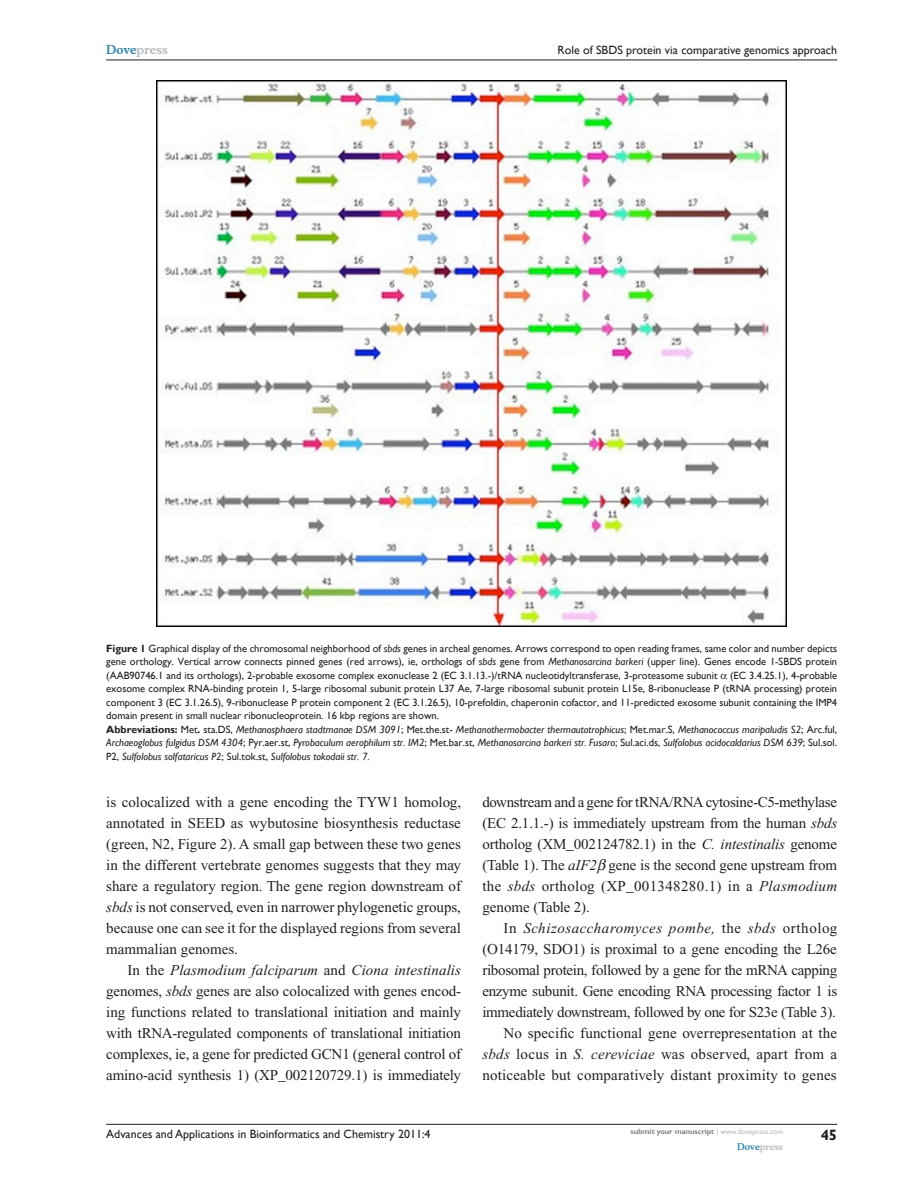
<style>
.page{position:relative;width:918px;height:1188px;background:#fff}
.page>*{position:absolute;margin:0;border:0;box-sizing:border-box;transform-origin:0 0}
.t1{font:15px/21px "Times New Roman";letter-spacing:-.01em;color:#231f20;text-align:justify}
.t2{font:700 15px "Gill Sans";color:#231f20}
.t3{font:12px "Gill Sans";color:#231f20}
.t4{font:700 12px "Musee";color:#b8b9bc}
.t5{font:10.5px/13.5px "Gill Sans";color:#231f20}
.t6{font:700 9px "Musee";color:#b8b9bc}
.t7{font:700 7.5px "Gill Sans";color:#808285}
.s1{color:#3485ae}
.s2{font-weight:700}
.s3{font-style:italic}
.s4{font-weight:400;color:#b8b9bc}
</style>
<div class="page">
<img style="left:157px;top:81px;width:630px;height:546px">
<hr style="left:106px;top:1124px;width:731px;height:1px;background:#231f20">
<hr style="left:106px;top:60px;width:731px;height:1px;background:#231f20">
<p class="t4" style="left:106px;top:43px;width:63px"><span class="s1">Dove</span>press</p>
<p class="t3" style="left:558px;top:43px;width:281px">Role of SBDS protein via comparative genomics approach</p>
<p class="t5" style="left:106px;top:642px;width:732px"><span class="s2">Figure 1</span> Graphical display of the chromosomal neighborhood of <span class="s3">sbds</span> genes in archeal genomes. Arrows correspond to open reading frames, same color and number depicts gene orthology. Vertical arrow connects pinned genes (red arrows), ie, orthologs of <span class="s3">sbds</span> gene from <span class="s3">Methanosarcina barkeri</span> (upper line). Genes encode 1-SBDS protein (AAB90746.1 and its orthologs), 2-probable exosome complex exonuclease 2 (EC 3.1.13.-)/tRNA nucleotidyltransferase, 3-proteasome subunit (EC 3.4.25.1), 4-probable exosome complex RNA-binding protein 1, 5-large ribosomal subunit protein L37 Ae, 7-large ribosomal subunit protein L15e, 8-ribonuclease P (tRNA processing) protein component 3 (EC 3.1.26.5), 9-ribonuclease P protein component 2 (EC 3.1.26.5), 10-prefoldin, chaperonin cofactor, and 11-predicted exosome subunit containing the IMP4 domain present in small nuclear ribonucleoprotein. 16 kbp regions are shown.<br><span class="s2">Abbreviations:</span> Met<span class="s2">.</span> sta.DS, <span class="s3">Methanosphaera stadtmanae DSM 3091</span>; Met.the.st- <span class="s3">Methanothermobacter thermautotrophicus</span>; Met.mar.S, <span class="s3">Methanococcus maripaludis S2</span>; Arc.ful, <span class="s3">Archaeoglobus fulgidus DSM 4304</span>; Pyr.aer.st, <span class="s3">Pyrobaculum aerophilum str. IM2</span>; Met.bar.st, <span class="s3">Methanosarcina barkeri str. Fusaro</span>; Sul.aci.ds, <span class="s3">Sulfolobus acidocaldarius DSM 639</span>; Sul.sol.<br>P2, <span class="s3">Sulfolobus solfataricus P2</span>; Sul.tok.st, <span class="s3">Sulfolobus tokodaii str. 7.</span></p>
<p class="t1" style="left:106px;top:791px;width:356px">is colocalized with a gene encoding the TYW1 homolog, annotated in SEED as wybutosine biosynthesis reductase (green, N2, Figure 2). A small gap between these two genes in the different vertebrate genomes suggests that they may share a regulatory region. The gene region downstream of <span class="s3">sbds</span> is not conserved, even in narrower phylogenetic groups, because one can see it for the displayed regions from several mammalian genomes.</p>
<p class="t1" style="left:106px;top:959px;width:356px;text-indent:21px">In the <span class="s3">Plasmodium falciparum</span> and <span class="s3">Ciona intestinalis </span>genomes, <span class="s3">sbds</span> genes are also colocalized with genes encod&shy;ing functions related to translational initiation and mainly with tRNA-regulated components of translational initiation complexes, ie, a gene for predicted GCN1 (general control of amino-acid synthesis 1) (XP_002120729.1) is immediately</p>
<p class="t3" style="left:106px;top:1127px;width:326px">Advances and Applications in Bioinformatics and Chemistry 2011:4</p>
<p class="t1" style="left:482px;top:791px;width:356px">downstream and a gene for tRNA/RNA cytosine-C5-methylase (EC 2.1.1.-) is immediately upstream from the human <span class="s3">sbds </span>ortholog (XM_002124782.1) in the <span class="s3">C. intestinalis</span> genome (Table 1). The <span class="s3">aIF2</span> gene is the second gene upstream from the <span class="s3">sbds</span> ortholog (XP_001348280.1) in a <span class="s3">Plasmodium </span>genome (Table 2).</p>
<p class="t1" style="left:482px;top:917px;width:356px;text-align:right">In <span class="s3">Schizosaccharomyces pombe,</span> the <span class="s3">sbds</span> ortholog (O14179, SDO1) is proximal to a gene encoding the L26e ribosomal protein, followed by a gene for the mRNA capping enzyme subunit. Gene encoding RNA processing factor 1 is immediately downstream, followed by one for S23e (Table 3).<br>No specific functional gene overrepresentation at the <span class="s3">sbds</span> locus in <span class="s3">S. cereviciae</span> was observed, apart from a noticeable but comparatively distant proximity to genes</p>
<p class="t7" style="left:631px;top:1127px;width:154px">submit your manuscript <span class="s4">| www.dovepress.com</span></p>
<p class="t6" style="left:737px;top:1141px;width:48px"><span class="s1">Dove</span>press</p>
<p class="t2" style="left:821px;top:1126px;width:18px">45</p>
</div>
